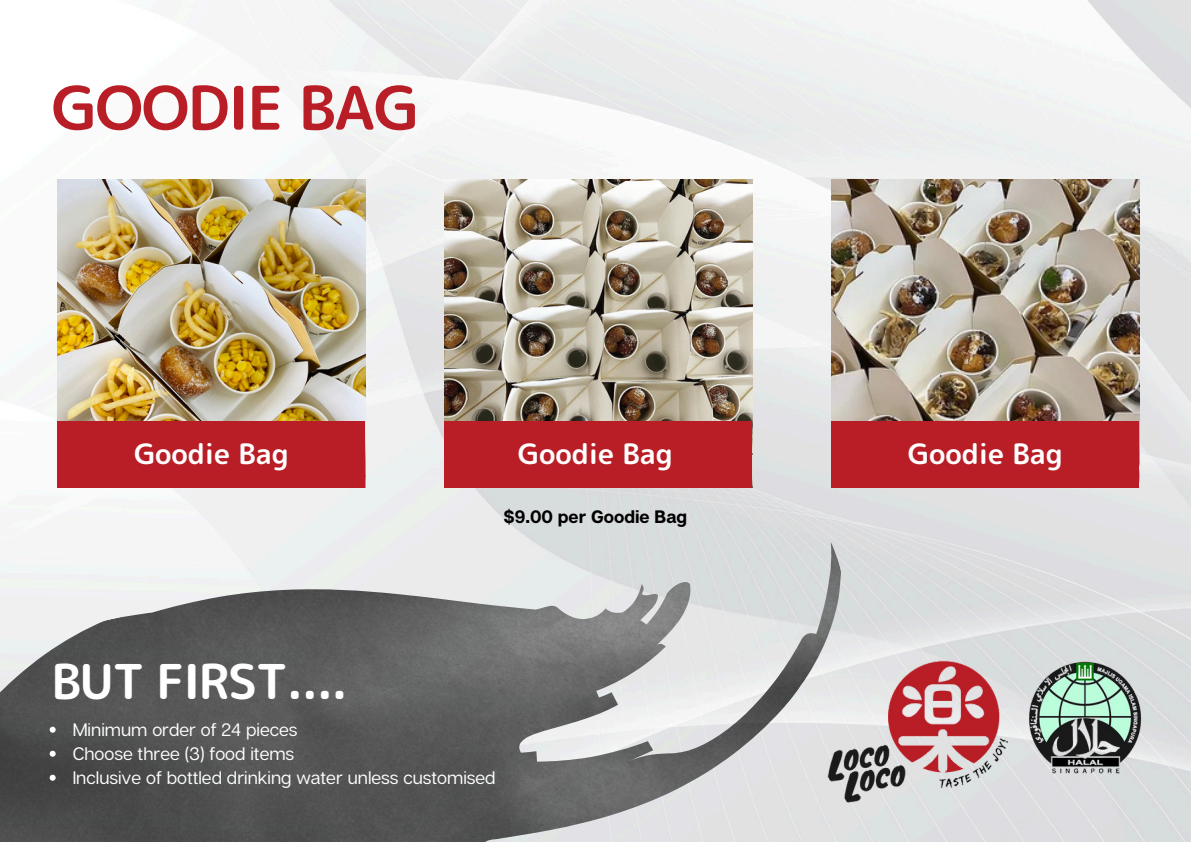
<style>
.page{position:relative;width:1191px;height:842px;background:#fff}
.page>*{position:absolute;margin:0;border:0;box-sizing:border-box;transform-origin:0 0}
.t1{font:60px "rounded mplus 1 p bold";letter-spacing:-.025em;color:#b91e26}
.t2{font:48px "rounded mplus 1 p bold";letter-spacing:-.025em;color:#fff}
.t3{font:28px "rounded mplus 1 p bold";color:#fff}
.t4{font:18px "Articulat CF";color:#fff}
.t5{font:700 18px "Articulat CF";color:#000}
</style>
<div class="page">
<img style="left:0;top:0;width:1191px;height:841px">
<img style="left:57px;top:180px;width:308px;height:241px">
<img style="left:444px;top:180px;width:308px;height:307px">
<img style="left:831px;top:180px;width:308px;height:307px">
<img style="left:0;top:570px;width:841px;height:271px">
<div style="left:57px;top:421px;width:308px;height:66px;background:#b91e26"></div>
<div style="left:445px;top:421px;width:307px;height:66px;background:#b91e26"></div>
<div style="left:832px;top:421px;width:307px;height:66px;background:#b91e26"></div>
<svg style="left:50px;top:726px;width:6px;height:6px"></svg>
<svg style="left:50px;top:750px;width:6px;height:6px"></svg>
<svg style="left:50px;top:774px;width:6px;height:6px"></svg>
<img style="left:1031px;top:647px;width:127px;height:137px">
<img style="left:815px;top:626px;width:216px;height:215px">
<h3 class="t1" style="left:51px;top:65px;width:369px">GOODIE BAG</h3>
<p class="t3" style="left:134px;top:433px;width:156px">Goodie Bag</p>
<h2 class="t3" style="left:518px;top:433px;width:156px">Goodie Bag</h2>
<h4 class="t5" style="left:503px;top:505px;width:185px">$9.00 per Goodie Bag</h4>
<p class="t2" style="left:51px;top:647px;width:298px">BUT FIRST....</p>
<h3 class="t4" style="left:73px;top:718px;width:226px">Minimum order of 24 pieces</h3>
<p class="t4" style="left:73px;top:742px;width:223px">Choose three (3) food items</p>
<h3 class="t4" style="left:73px;top:766px;width:424px">Inclusive of bottled drinking water unless customised</h3>
<p class="t3" style="left:908px;top:433px;width:156px">Goodie Bag</p>
</div>
